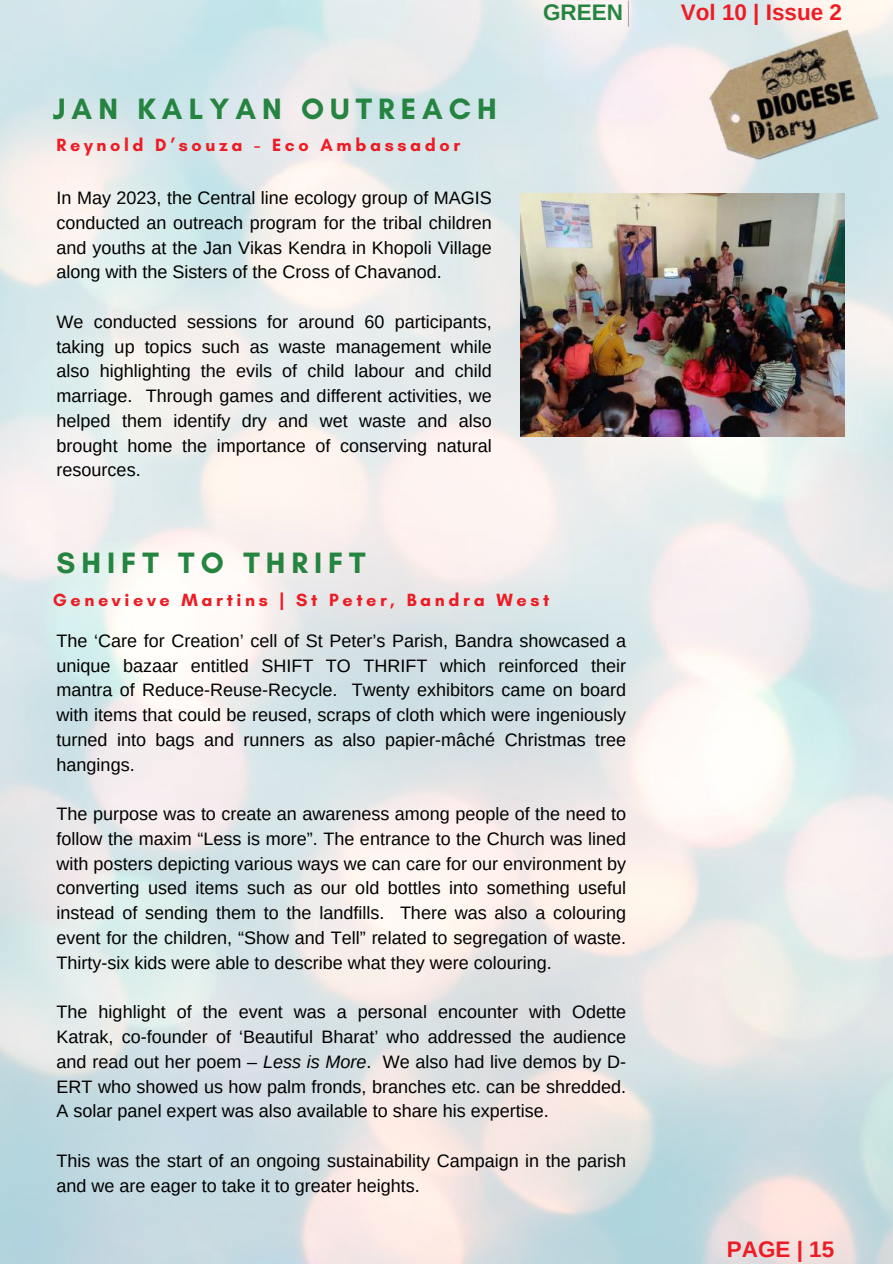
<style>
.page{position:relative;width:893px;height:1264px;background:#fff}
.page>*{position:absolute;margin:0;border:0;box-sizing:border-box;transform-origin:0 0}
.t1{font:700 30px "Glacial Indifference";letter-spacing:.2em;color:#268441}
.t2{font:700 22.5px "Arimo";color:#ed1c24}
.t3{font:700 22.5px "Arimo";color:#268441}
.t4{font:18px/24.8px "Arimo";color:#000;text-align:justify}
.t5{font:700 18px "Glacial Indifference";letter-spacing:.2em;color:#ed1c24}
.s1{font-style:italic}
</style>
<div class="page">
<img style="left:0;top:0;width:892px;height:1263px">
<img style="left:699px;top:27px;width:184px;height:146px">
<hr style="left:627px;top:1px;width:2px;height:25px;background:#aaa">
<img style="left:520px;top:193px;width:324px;height:243px">
<h1 class="t1" style="left:53px;top:90px;width:445px">JAN KALYAN OUTREACH</h1>
<p class="t5" style="left:57px;top:133px;width:405px">Reynold D’souza - Eco Ambassador</p>
<p class="t4" style="left:57px;top:185px;width:437px">In May 2023, the Central line ecology group of MAGIS conducted an outreach program for the tribal children and youths at the Jan Vikas Kendra in Khopoli Village along with the Sisters of the Cross of Chavanod.</p>
<p class="t4" style="left:57px;top:309px;width:437px">We conducted sessions for around 60 participants, taking up topics such as waste management while also highlighting the evils of child labour and child marriage. Through games and different activities, we helped them identify dry and wet waste and also brought home the importance of conserving natural resources.</p>
<p class="t3" style="left:543px;top:0;width:81px">GREEN</p>
<p class="t2" style="left:680px;top:0;width:163px">Vol 10 | Issue 2</p>
<h1 class="t1" style="left:57px;top:544px;width:310px">SHIFT TO THRIFT</h1>
<p class="t5" style="left:53px;top:588px;width:498px">Genevieve Martins | St Peter, Bandra West</p>
<p class="t4" style="left:57px;top:628px;width:571px">The ‘Care for Creation’ cell of St Peter’s Parish, Bandra showcased a unique bazaar entitled SHIFT TO THRIFT which reinforced their mantra of Reduce-Reuse-Recycle. Twenty exhibitors came on board with items that could be reused, scraps of cloth which were ingeniously turned into bags and runners as also papier-mâché Christmas tree hangings.</p>
<p class="t4" style="left:57px;top:801px;width:571px">The purpose was to create an awareness among people of the need to follow the maxim “Less is more”. The entrance to the Church was lined with posters depicting various ways we can care for our environment by converting used items such as our old bottles into something useful instead of sending them to the landfills. There was also a colouring event for the children, “Show and Tell” related to segregation of waste.<br>Thirty-six kids were able to describe what they were colouring.</p>
<p class="t4" style="left:57px;top:999px;width:571px">The highlight of the event was a personal encounter with Odette Katrak, co-founder of ‘Beautiful Bharat’ who addressed the audience and read out her poem – <span class="s1">Less is More</span>. We also had live demos by D-ERT who showed us how palm fronds, branches etc. can be shredded.<br>A solar panel expert was also available to share his expertise.</p>
<p class="t4" style="left:57px;top:1148px;width:571px">This was the start of an ongoing sustainability Campaign in the parish and we are eager to take it to greater heights.</p>
<p class="t2" style="left:726px;top:1236px;width:109px">PAGE | 15</p>
</div>
